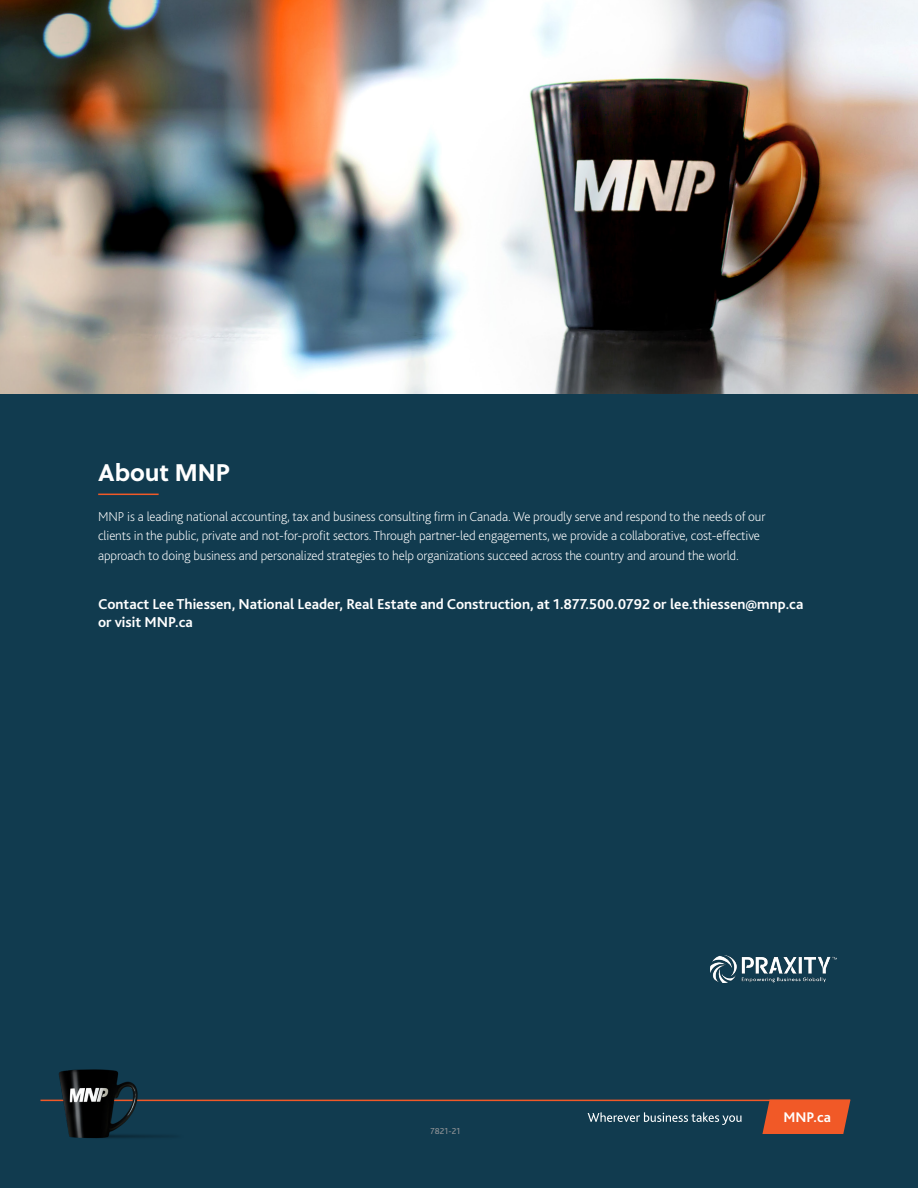
<style>
.page{position:relative;width:918px;height:1188px;background:#113b4f}
.page>*{position:absolute;margin:0;border:0;box-sizing:border-box;transform-origin:0 0}
.t1{font:700 24px "Soleil";color:#fff}
.t2{font:700 15px/18px "Bliss 2";color:#fff}
.t3{font:700 14.7px "Bliss 2";color:#fff}
.t4{font:200 13.5px/19.5px "Bliss 2";letter-spacing:-.01em;color:#fff}
.t5{font:9px "Bliss 2";letter-spacing:.01em;color:#939598}
</style>
<div class="page">
<img style="left:0;top:0;width:918px;height:393px">
<img style="left:711px;top:955px;width:126px;height:27px">
<hr style="left:40px;top:1100px;width:810px;height:1px;background:#f15927">
<img style="left:56px;top:1069px;width:146px;height:70px">
<svg style="left:762px;top:1100px;width:89px;height:34px;background:#dd562a"></svg>
<svg style="left:588px;top:1112px;width:154px;height:13px"></svg>
<hr style="left:98px;top:494px;width:61px;height:1px;background:#f15927">
<h2 class="t1" style="left:98px;top:454px;width:133px">About MNP</h2>
<p class="t4" style="left:98px;top:506px;width:669px">MNP is a leading national accounting, tax and business consulting firm in Canada. We proudly serve and respond to the needs of our clients in the public, private and not-for-profit sectors. Through partner-led engagements, we provide a collaborative, cost-effective approach to doing business and personalized strategies to help organizations succeed across the country and around the world.</p>
<p class="t2" style="left:98px;top:595px;width:707px">Contact Lee Thiessen, National Leader, Real Estate and Construction, at 1.877.500.0792 or lee.thiessen@mnp.ca or visit MNP.ca</p>
<p class="t5" style="left:431px;top:1125px;width:31px">7821-21</p>
<p class="t3" style="left:783px;top:1108px;width:49px">MNP.ca</p>
</div>
